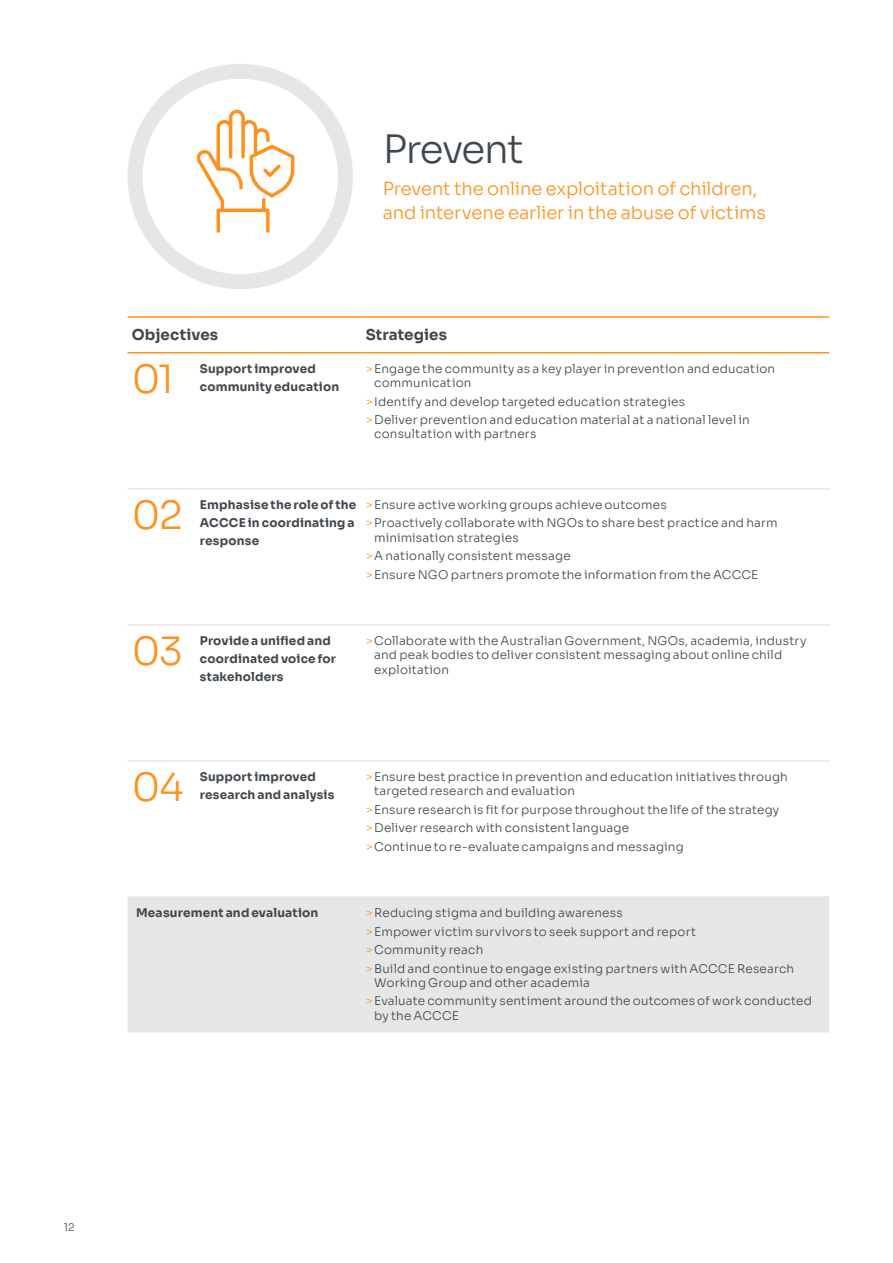
<style>
.page{position:relative;width:893px;height:1263px;background:#fff}
.page>*{position:absolute;margin:0;border:0;box-sizing:border-box;transform-origin:0 0}
.t1{font:300 39px "Sora";letter-spacing:-.04em;color:#ff921e}
.t2{font:300 39px "Sora";letter-spacing:-.04em;color:#40484f}
.t3{font:300 18px/24px "Sora";letter-spacing:-.01em;color:#ff921e}
.t4{font:15px "Sora";letter-spacing:.01em;color:#40484f}
.t5{font:300 12px/18.5px "Sora";letter-spacing:.015em;color:#40484f}
.t6{font:12px/18px "Sora";letter-spacing:.015em;color:#40484f}
.t7{font:300 10.5px "Sora";color:#40484f}
.s1{color:#ff921e}
</style>
<div class="page">
<div style="left:128px;top:898px;width:701px;height:134px;background:#e6e6e6"></div>
<hr style="left:128px;top:488px;width:68px;height:2px;background:#e6e6e6">
<hr style="left:196px;top:488px;width:170px;height:2px;background:#e6e6e6">
<hr style="left:366px;top:488px;width:463px;height:2px;background:#e6e6e6">
<hr style="left:128px;top:624px;width:68px;height:2px;background:#e6e6e6">
<hr style="left:196px;top:624px;width:170px;height:2px;background:#e6e6e6">
<hr style="left:366px;top:624px;width:463px;height:2px;background:#e6e6e6">
<hr style="left:128px;top:760px;width:68px;height:2px;background:#e6e6e6">
<hr style="left:196px;top:760px;width:170px;height:2px;background:#e6e6e6">
<hr style="left:366px;top:760px;width:463px;height:2px;background:#e6e6e6">
<hr style="left:128px;top:896px;width:68px;height:2px;background:#e6e6e6">
<hr style="left:196px;top:896px;width:170px;height:2px;background:#e6e6e6">
<hr style="left:366px;top:896px;width:463px;height:2px;background:#e6e6e6">
<hr style="left:128px;top:316px;width:68px;height:2px;background:#ff921e">
<hr style="left:196px;top:316px;width:170px;height:2px;background:#ff921e">
<hr style="left:366px;top:316px;width:463px;height:2px;background:#ff921e">
<hr style="left:128px;top:352px;width:68px;height:1px;background:#ff921e">
<hr style="left:196px;top:352px;width:170px;height:1px;background:#ff921e">
<hr style="left:366px;top:352px;width:463px;height:1px;background:#ff921e">
<div style="left:128px;top:64px;width:225px;height:225px;border:15px solid #e6e6e6;border-radius:50%"></div>
<svg style="left:196px;top:109px;width:99px;height:124px"></svg>
<h1 class="t2" style="left:383px;top:117px;width:143px">Prevent</h1>
<h2 class="t3" style="left:383px;top:175px;width:385px">Prevent the online exploitation of children, and intervene earlier in the abuse of victims</h2>
<p class="t4" style="left:132px;top:322px;width:88px">Objectives</p>
<p class="t4" style="left:366px;top:322px;width:83px">Strategies</p>
<h1 class="t1" style="left:132px;top:347px;width:44px">01</h1>
<p class="t6" style="left:200px;top:358px;width:141px">Support improved community education</p>
<p class="t5" style="left:374px;top:360px;width:402px;line-height:14.2px;text-indent:-9px"><span class="s1">&gt;</span>Engage the community as a key player in prevention and education communication</p>
<p class="t5" style="left:366px;top:391px;width:386px"><span class="s1">&gt;</span>Identify and develop targeted education strategies<br><span class="s1">&gt;</span>Deliver prevention and education material at a national level in</p>
<p class="t5" style="left:374px;top:424px;width:164px">consultation with partners</p>
<h1 class="t1" style="left:132px;top:483px;width:52px">02</h1>
<p class="t6" style="left:200px;top:495px;width:158px">Emphasise the role of the<br>ACCCE in coordinating a response</p>
<p class="t5" style="left:366px;top:494px;width:413px"><span class="s1">&gt;</span>Ensure active working groups achieve outcomes<br><span class="s1">&gt;</span>Proactively collaborate with NGOs to share best practice and harm</p>
<p class="t5" style="left:366px;top:527px;width:394px;text-indent:9px">minimisation strategies<br><span class="s1">&gt;</span>A nationally consistent message<br><span class="s1">&gt;</span>Ensure NGO partners promote the information from the ACCCE</p>
<h1 class="t1" style="left:132px;top:619px;width:53px">03</h1>
<p class="t6" style="left:200px;top:631px;width:138px">Provide a unified and coordinated voice for stakeholders</p>
<p class="t5" style="left:374px;top:632px;width:434px;line-height:14.2px;text-indent:-9px"><span class="s1">&gt;</span>Collaborate with the Australian Government, NGOs, academia, industry and peak bodies to deliver consistent messaging about online child exploitation</p>
<h1 class="t1" style="left:132px;top:755px;width:53px">04</h1>
<p class="t6" style="left:200px;top:767px;width:136px">Support improved research and analysis</p>
<p class="t5" style="left:374px;top:769px;width:415px;line-height:14.2px;text-indent:-9px"><span class="s1">&gt;</span>Ensure best practice in prevention and education initiatives through targeted research and evaluation</p>
<p class="t5" style="left:366px;top:799px;width:415px"><span class="s1">&gt;</span>Ensure research is fit for purpose throughout the life of the strategy <span class="s1">&gt;</span>Deliver research with consistent language<br><span class="s1">&gt;</span>Continue to re-evaluate campaigns and messaging</p>
<p class="t6" style="left:136px;top:903px;width:184px">Measurement and evaluation</p>
<p class="t5" style="left:366px;top:902px;width:430px"><span class="s1">&gt;</span>Reducing stigma and building awareness<br><span class="s1">&gt;</span>Empower victim survivors to seek support and report<br><span class="s1">&gt;</span>Community reach<br><span class="s1">&gt;</span>Build and continue to engage existing partners with ACCCE Research</p>
<p class="t5" style="left:366px;top:972px;width:448px;text-indent:9px">Working Group and other academia<br><span class="s1">&gt;</span>Evaluate community sentiment around the outcomes of work conducted</p>
<p class="t5" style="left:374px;top:1005px;width:86px">by the ACCCE</p>
<p class="t7" style="left:64px;top:1219px;width:12px">12</p>
</div>
